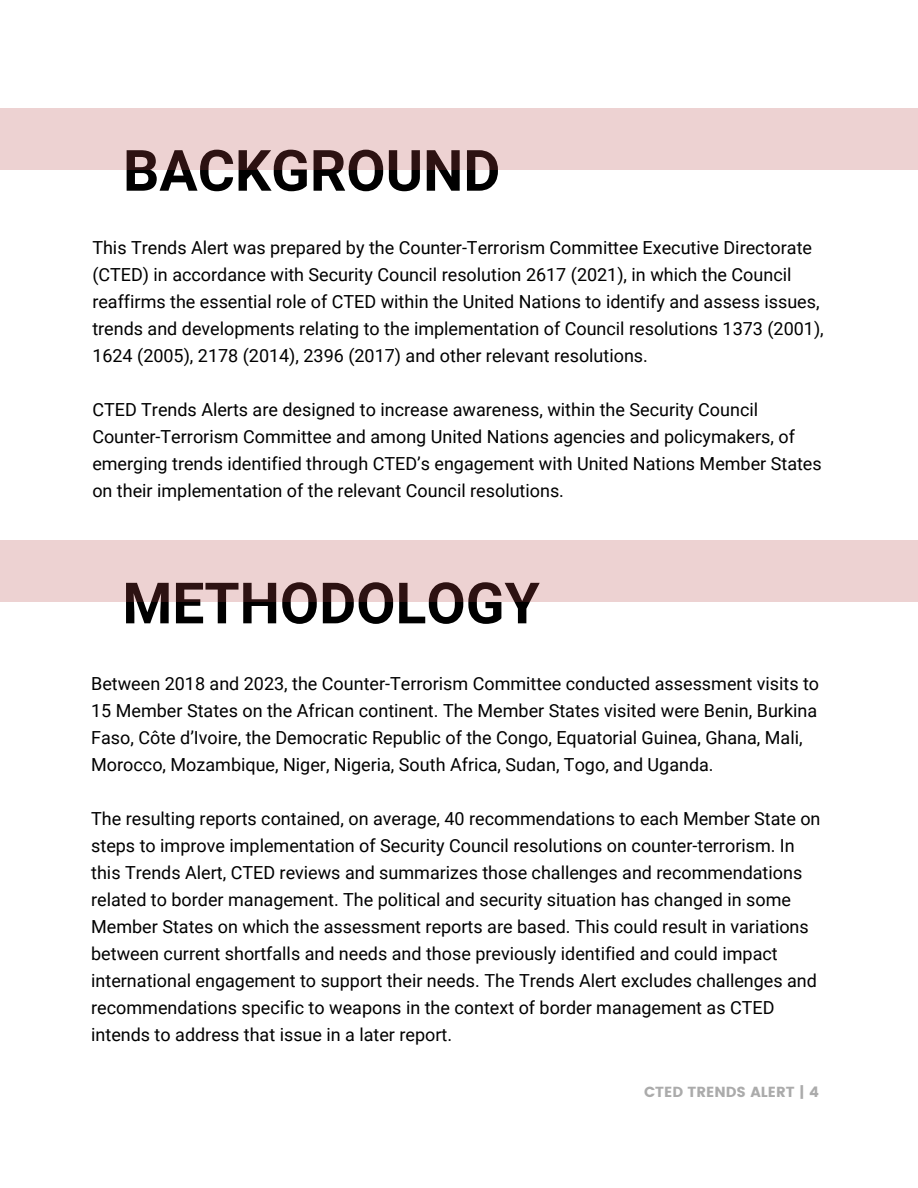
<style>
.page{position:relative;width:918px;height:1188px;background:#fff}
.page>*{position:absolute;margin:0;border:0;box-sizing:border-box;transform-origin:0 0}
.t1{font:700 57px "Roboto";color:#000}
.t2{font:18px/27px "Roboto";color:#000}
.t3{font:14.55px "Poppins";color:#ababab}
</style>
<div class="page">
<div style="left:0;top:108px;width:918px;height:61px;background:#edd2d2"></div>
<div style="left:0;top:541px;width:918px;height:61px;background:#edd2d2"></div>
<h1 class="t1" style="left:123px;top:138px;width:379px">BACKGROUND</h1>
<h2 class="t2" style="left:92px;top:235px;width:733px">This Trends Alert was prepared by the Counter-Terrorism Committee Executive Directorate (CTED) in accordance with Security Council resolution 2617 (2021), in which the Council reaffirms the essential role of CTED within the United Nations to identify and assess issues, trends and developments relating to the implementation of Council resolutions 1373 (2001), 1624 (2005), 2178 (2014), 2396 (2017) and other relevant resolutions.</h2>
<h2 class="t2" style="left:92px;top:397px;width:731px">CTED Trends Alerts are designed to increase awareness, within the Security Council Counter-Terrorism Committee and among United Nations agencies and policymakers, of emerging trends identified through CTED’s engagement with United Nations Member States on their implementation of the relevant Council resolutions.</h2>
<h2 class="t1" style="left:122px;top:570px;width:419px">METHODOLOGY</h2>
<h2 class="t2" style="left:91px;top:670px;width:729px">Between 2018 and 2023, the Counter-Terrorism Committee conducted assessment visits to 15 Member States on the African continent. The Member States visited were Benin, Burkina Faso, Côte d’Ivoire, the Democratic Republic of the Congo, Equatorial Guinea, Ghana, Mali, Morocco, Mozambique, Niger, Nigeria, South Africa, Sudan, Togo, and Uganda.</h2>
<p class="t2" style="left:91px;top:805px;width:731px">The resulting reports contained, on average, 40 recommendations to each Member State on steps to improve implementation of Security Council resolutions on counter-terrorism. In this Trends Alert, CTED reviews and summarizes those challenges and recommendations related to border management. The political and security situation has changed in some Member States on which the assessment reports are based. This could result in variations between current shortfalls and needs and those previously identified and could impact international engagement to support their needs. The Trends Alert excludes challenges and recommendations specific to weapons in the context of border management as CTED intends to address that issue in a later report.</p>
<h1 class="t3" style="left:644px;top:1083px;width:176px">CTED TRENDS ALERT | 4</h1>
</div>
